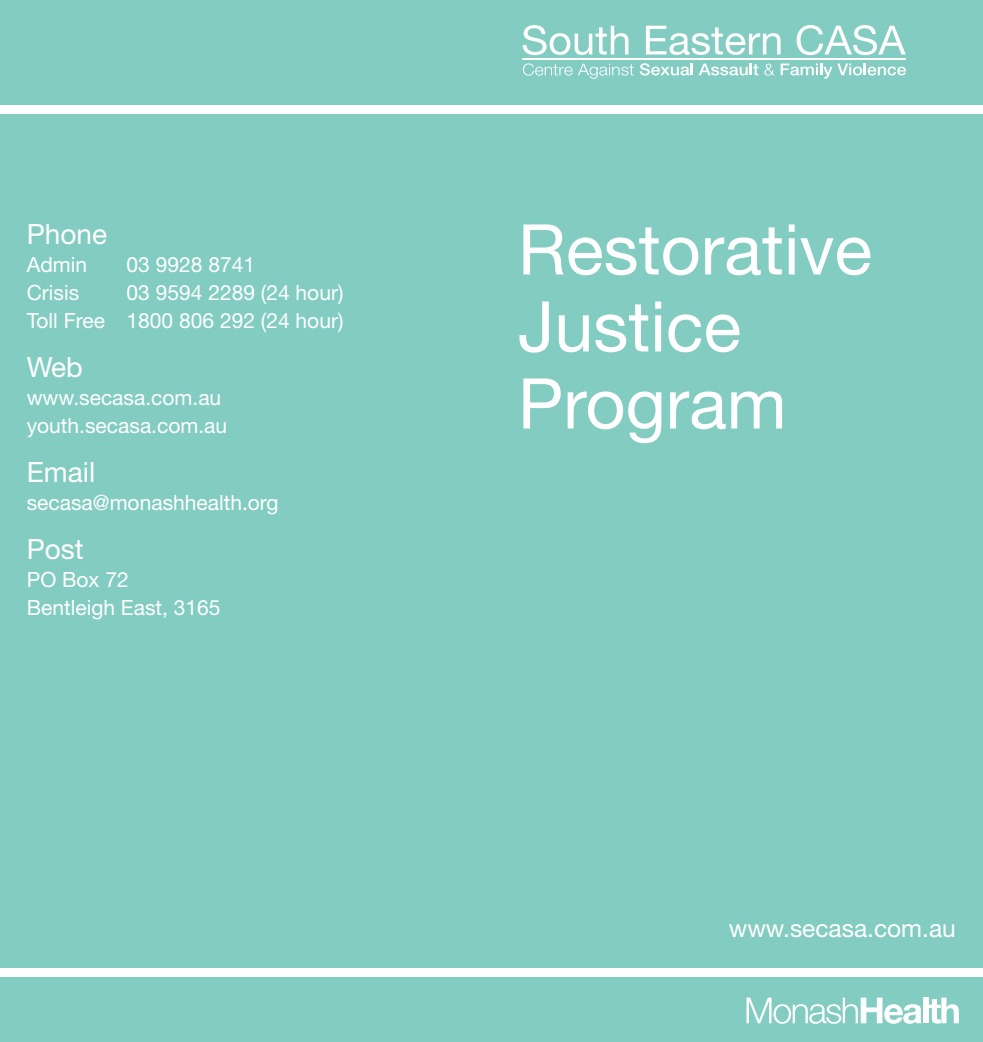
<style>
.page{position:relative;width:983px;height:1042px;background:#fff}
.page>*{position:absolute;margin:0;border:0;box-sizing:border-box;transform-origin:0 0}
.t1{font:70px/77px "Helvetica Neue";color:#fff}
.t2{font:28px "Helvetica Neue";color:#fff}
.t3{font:24.5px "Helvetica Neue";color:#fff}
.t4{font:21px/28px "Helvetica Neue";color:#fff}
</style>
<div class="page">
<div style="left:0;top:114px;width:982px;height:853px;background:#83ccc2"></div>
<div style="left:0;top:0;width:982px;height:104px;background:#83ccc2"></div>
<div style="left:0;top:977px;width:982px;height:65px;background:#83ccc2"></div>
<svg style="left:746px;top:997px;width:175px;height:27px"></svg>
<div style="left:922px;top:997px;width:5px;height:26px;background:#fff"></div>
<svg style="left:928px;top:997px;width:30px;height:26px"></svg>
<svg style="left:522px;top:25px;width:106px;height:30px"></svg>
<svg style="left:646px;top:26px;width:134px;height:29px"></svg>
<svg style="left:796px;top:25px;width:109px;height:30px"></svg>
<svg style="left:522px;top:63px;width:111px;height:16px"></svg>
<svg style="left:639px;top:63px;width:53px;height:13px"></svg>
<svg style="left:699px;top:64px;width:59px;height:11px"></svg>
<svg style="left:764px;top:64px;width:10px;height:12px"></svg>
<svg style="left:780px;top:64px;width:126px;height:15px"></svg>
<hr style="left:522px;top:59px;width:383px;height:1px;background:#fff">
<h2 class="t2" style="left:27px;top:224px;width:82px">Phone</h2>
<p class="t4" style="left:27px;top:252px;width:62px">Admin</p>
<p class="t4" style="left:126px;top:252px;width:130px">03 9928 8741</p>
<p class="t4" style="left:27px;top:280px;width:54px">Crisis</p>
<p class="t4" style="left:27px;top:280px;width:318px;text-align:right">03 9594 2289 (24 hour)<br>Toll Free 1800 806 292 (24 hour)</p>
<h2 class="t2" style="left:27px;top:357px;width:57px">Web</h2>
<p class="t4" style="left:27px;top:385px;width:202px">www.secasa.com.au youth.secasa.com.au</p>
<h2 class="t2" style="left:27px;top:462px;width:70px">Email</h2>
<p class="t4" style="left:27px;top:490px;width:253px">secasa@monashhealth.org</p>
<h2 class="t2" style="left:27px;top:539px;width:59px">Post</h2>
<p class="t4" style="left:27px;top:567px;width:195px">PO Box 72<br>Bentleigh East, 3165</p>
<h1 class="t1" style="left:518px;top:218px;width:355px">Restorative<br>Justice<br>Program</h1>
<p class="t3" style="left:728px;top:919px;width:228px">www.secasa.com.au</p>
</div>
